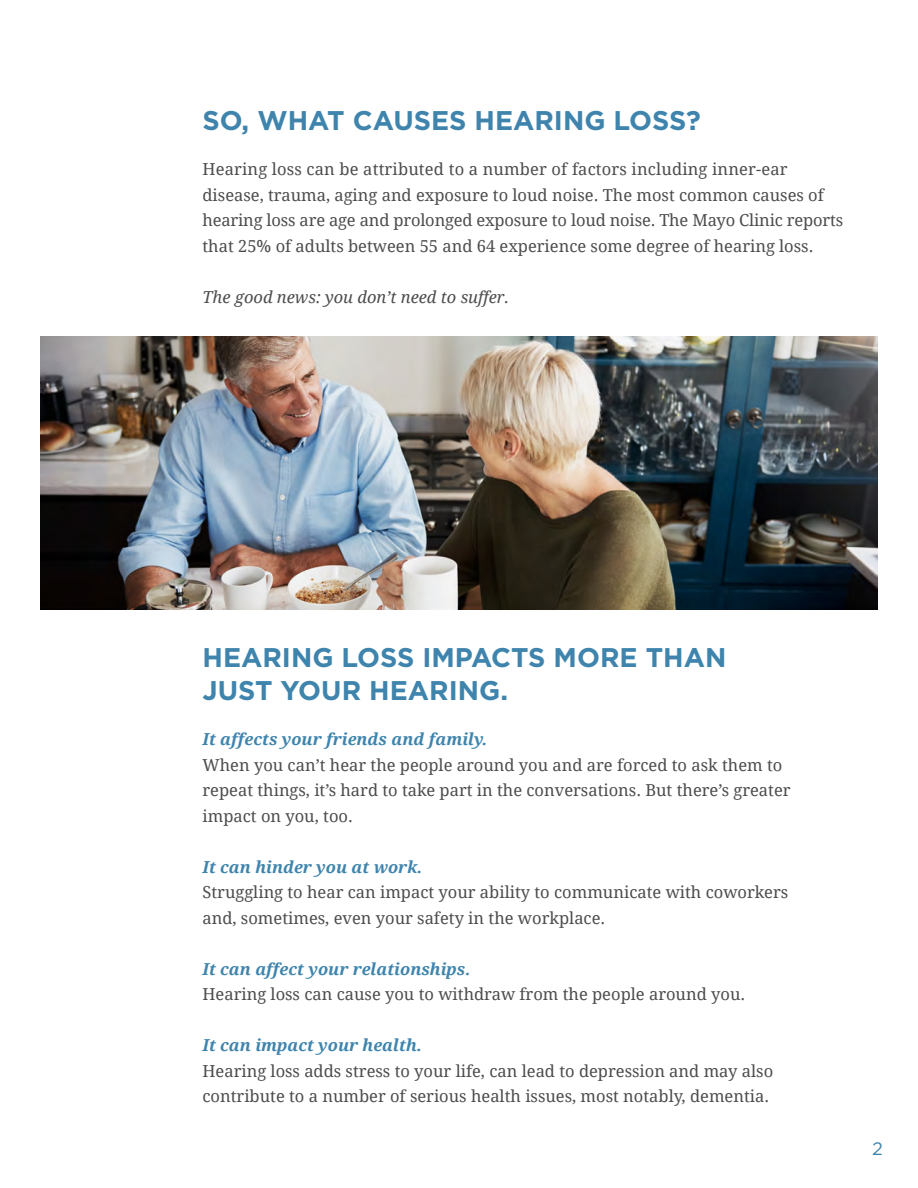
<style>
.page{position:relative;width:918px;height:1188px;background:#fff}
.page>*{position:absolute;margin:0;border:0;box-sizing:border-box;transform-origin:0 0}
.t1{font:700 27px/33px "Gotham";color:#3e84ad}
.t2{font:18px "Gotham";color:#3e84ad}
.t3{font:16.5px/25.5px "Droid Serif";color:#4b4c4d}
.t4{font:italic 16.5px "Droid Serif";color:#4b4c4d}
.s1{font-weight:700;font-style:italic;color:#3e84ad}
</style>
<div class="page">
<img style="left:41px;top:336px;width:836px;height:273px">
<p class="t1" style="left:202px;top:104px;width:500px">SO, WHAT CAUSES HEARING LOSS?</p>
<p class="t3" style="left:202px;top:156px;width:642px">Hearing loss can be attributed to a number of factors including inner-ear disease, trauma, aging and exposure to loud noise. The most common causes of hearing loss are age and prolonged exposure to loud noise. The Mayo Clinic reports that 25% of adults between 55 and 64 experience some degree of hearing loss.</p>
<p class="t4" style="left:202px;top:286px;width:308px">The good news: you don’t need to suffer.</p>
<p class="t1" style="left:202px;top:640px;width:525px">HEARING LOSS IMPACTS MORE THAN<br>JUST YOUR HEARING.</p>
<p class="t3" style="left:202px;top:726px;width:590px"><span class="s1">It affects your friends and family.<br></span>When you can’t hear the people around you and are forced to ask them to repeat things, it’s hard to take part in the conversations. But there’s greater impact on you, too.</p>
<p class="t3" style="left:202px;top:853px;width:587px"><span class="s1">It can hinder you at work.<br></span>Struggling to hear can impact your ability to communicate with coworkers and, sometimes, even your safety in the workplace.</p>
<p class="t3" style="left:202px;top:955px;width:544px"><span class="s1">It can affect your relationships.<br></span>Hearing loss can cause you to withdraw from the people around you.</p>
<p class="t3" style="left:202px;top:1032px;width:572px"><span class="s1">It can impact your health.<br></span>Hearing loss adds stress to your life, can lead to depression and may also contribute to a number of serious health issues, most notably, dementia.</p>
<p class="t2" style="left:872px;top:1139px;width:12px">2</p>
</div>
